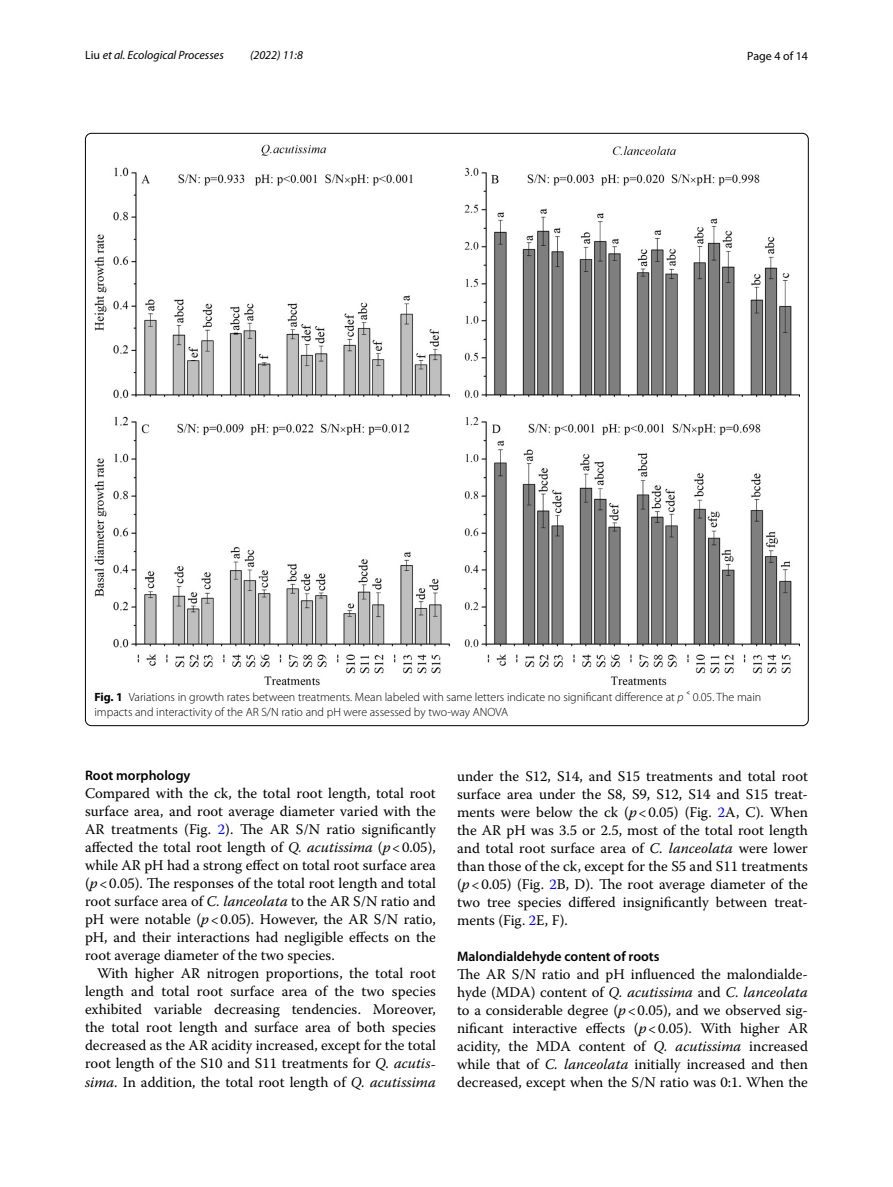
<style>
.page{position:relative;width:893px;height:1187px;background:#fff}
.page>*{position:absolute;margin:0;border:0;box-sizing:border-box;transform-origin:0 0}
.t1{font:14.7px/18px "Warnock Pro";color:#000;text-align:justify}
.t2{font:600 13.8px "Myriad Pro";color:#000}
.t3{font:300 12px/15px "Myriad Pro";color:#000}
.t4{font:italic 12px "Myriad Pro";color:#000}
.t5{font:12px "Myriad Pro";color:#000}
.s1{font-style:normal}
.s2{font-weight:700}
.s3{font-style:italic}
.s4{font-family:"Code 2000";font-weight:400}
.s5{color:#00f}
</style>
<div class="page">
<img style="left:94px;top:144px;width:706px;height:542px">
<p class="t4" style="left:85px;top:48px;width:140px"><span class="s1">Liu</span> et al. Ecological Processes</p>
<p class="t4" style="left:250px;top:48px;width:54px">(2022) 11:8</p>
<p class="t5" style="left:747px;top:48px;width:62px">Page 4 of 14</p>
<p class="t3" style="left:94px;top:690px;width:668px"><span class="s2">Fig. 1</span> Variations in growth rates between treatments. Mean labeled with same letters indicate no significant difference at <span class="s3">p</span> <span class="s4">˂</span> 0.05. The main impacts and interactivity of the AR S/N ratio and pH were assessed by two-way ANOVA</p>
<p class="t2" style="left:85px;top:766px;width:107px">Root morphology</p>
<p class="t1" style="left:85px;top:784px;width:352px">Compared with the ck, the total root length, total root surface area, and root average diameter varied with the AR treatments (Fig. <span class="s5">2</span>). The AR S/N ratio significantly affected the total root length of <span class="s3">Q. acutissima</span> (<span class="s3">p</span>&lt;0.05), while AR pH had a strong effect on total root surface area (<span class="s3">p</span>&lt;0.05). The responses of the total root length and total root surface area of <span class="s3">C. lanceolata</span> to the AR S/N ratio and pH were notable (<span class="s3">p</span>&lt;0.05). However, the AR S/N ratio, pH, and their interactions had negligible effects on the root average diameter of the two species.</p>
<p class="t1" style="left:85px;top:964px;width:352px;text-indent:12px">With higher AR nitrogen proportions, the total root length and total root surface area of the two species exhibited variable decreasing tendencies. Moreover, the total root length and surface area of both species decreased as the AR acidity increased, except for the total root length of the S10 and S11 treatments for <span class="s3">Q. acutis&shy;sima</span>. In addition, the total root length of <span class="s3">Q. acutissima</span></p>
<p class="t1" style="left:457px;top:766px;width:352px">under the S12, S14, and S15 treatments and total root surface area under the S8, S9, S12, S14 and S15 treat&shy;ments were below the ck (<span class="s3">p</span>&lt;0.05) (Fig. <span class="s5">2</span>A, C). When the AR pH was 3.5 or 2.5, most of the total root length and total root surface area of <span class="s3">C. lanceolata</span> were lower than those of the ck, except for the S5 and S11 treatments (<span class="s3">p</span>&lt;0.05) (Fig. <span class="s5">2</span>B, D). The root average diameter of the two tree species differed insignificantly between treat&shy;ments (Fig. <span class="s5">2</span>E, F).</p>
<p class="t2" style="left:457px;top:947px;width:204px">Malondialdehyde content of roots</p>
<p class="t1" style="left:457px;top:964px;width:352px">The AR S/N ratio and pH influenced the malondialde&shy;hyde (MDA) content of <span class="s3">Q. acutissima</span> and <span class="s3">C. lanceolata </span>to a considerable degree (<span class="s3">p</span>&lt;0.05), and we observed sig&shy;nificant interactive effects (<span class="s3">p</span>&lt;0.05). With higher AR acidity, the MDA content of <span class="s3">Q. acutissima</span> increased while that of <span class="s3">C. lanceolata</span> initially increased and then decreased, except when the S/N ratio was 0:1. When the</p>
</div>
